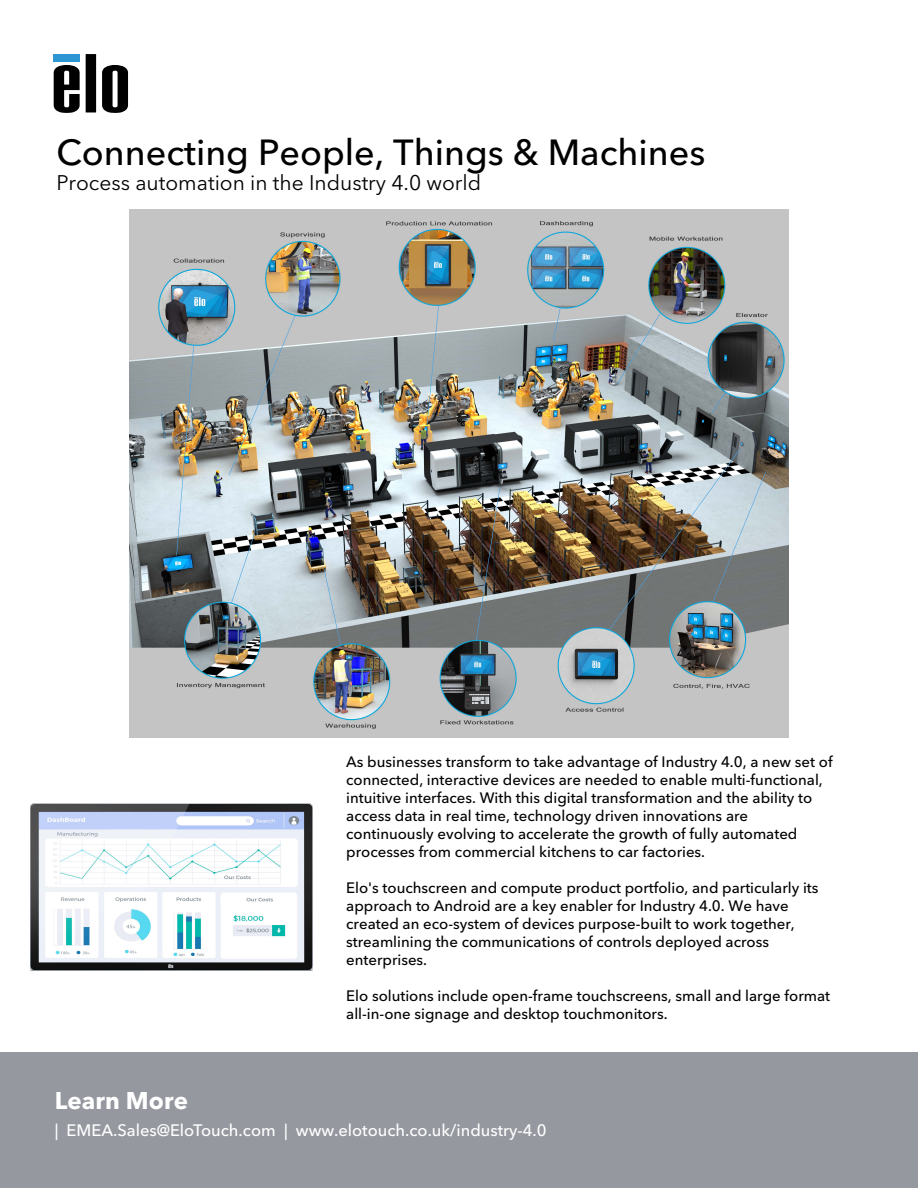
<style>
.page{position:relative;width:918px;height:1188px;background:#fff}
.page>*{position:absolute;margin:0;border:0;box-sizing:border-box;transform-origin:0 0}
.t1{font:500 36px "Avenir Next LT Pro";color:#000}
.t2{font:700 24px "Avenir Next LT Pro";letter-spacing:.005em;color:#fff}
.t3{font:21px "Avenir Next LT Pro";color:#000}
.t4{font:500 16.5px "Avenir Next LT Pro";color:#fff}
.t5{font:500 15px/18px "Avenir Next LT Pro";color:#000}
</style>
<div class="page">
<svg style="left:86px;top:54px;width:10px;height:58px"></svg>
<svg style="left:54px;top:65px;width:26px;height:48px"></svg>
<svg style="left:102px;top:65px;width:26px;height:48px"></svg>
<div style="left:54px;top:54px;width:26px;height:8px;background:#2d96d3"></div>
<div style="left:0;top:1052px;width:918px;height:136px;background:#95989f"></div>
<img style="left:130px;top:209px;width:659px;height:528px">
<img style="left:31px;top:804px;width:281px;height:166px">
<h1 class="t1" style="left:56px;top:131px;width:651px">Connecting People, Things &amp; Machines</h1>
<h3 class="t3" style="left:56px;top:171px;width:426px">Process automation in the Industry 4.0 world</h3>
<p class="t5" style="left:346px;top:753px;width:488px">As businesses transform to take advantage of Industry 4.0, a new set of connected, interactive devices are needed to enable multi-functional, intuitive interfaces. With this digital transformation and the ability to access data in real time, technology driven innovations are continuously evolving to accelerate the growth of fully automated processes from commercial kitchens to car factories.</p>
<p class="t5" style="left:346px;top:879px;width:474px">Elo's touchscreen and compute product portfolio, and particularly its approach to Android are a key enabler for Industry 4.0. We have created an eco-system of devices purpose-built to work together, streamlining the communications of controls deployed across enterprises.</p>
<p class="t5" style="left:346px;top:987px;width:485px">Elo solutions include open-frame touchscreens, small and large format all-in-one signage and desktop touchmonitors.</p>
<h2 class="t2" style="left:55px;top:1086px;width:135px">Learn More</h2>
<p class="t4" style="left:55px;top:1120px;width:493px">| EMEA.Sales@EloTouch.com | www.elotouch.co.uk/industry-4.0</p>
</div>
